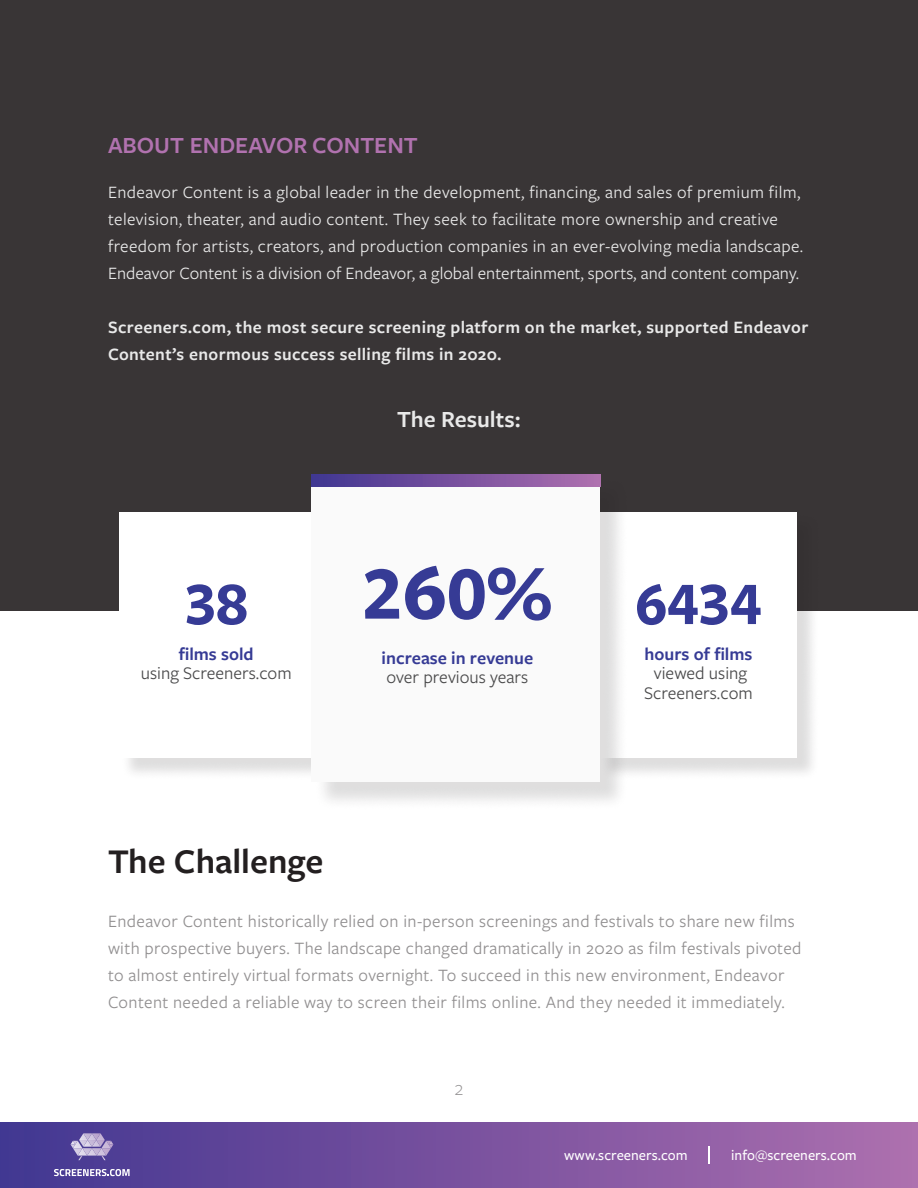
<style>
.page{position:relative;width:918px;height:1188px;background:#fff}
.page>*{position:absolute;margin:0;border:0;box-sizing:border-box;transform-origin:0 0}
.t1{font:700 78.9px "Freight Sans Pro";color:#363b95}
.t2{font:700 63px "Freight Sans Pro";color:#363b95}
.t3{font:600 36px "Freight Sans Pro";color:#231f20}
.t4{font:600 24px "Freight Sans Pro";color:#b172af}
.t5{font:600 24px "Freight Sans Pro";color:#e9e9e9}
.t6{font:300 21px "Freight Sans Pro";color:#918f90}
.t7{font:18.45px "Freight Sans Pro";color:#4a4a4b}
.t8{font:600 18.45px "Freight Sans Pro";color:#363b95}
.t9{font:18px/27px "Freight Sans Pro";letter-spacing:.02em;color:#e9e9e9}
.t10{font:18px/27px "Freight Sans Pro";letter-spacing:.02em;color:#918f90}
.t11{font:600 18px/27px "Freight Sans Pro";letter-spacing:.02em;color:#e9e9e9}
.t12{font:500 15px "Freight Sans Pro";color:#fff}
</style>
<div class="page">
<div style="left:0;top:0;width:918px;height:610px;background:#393536"></div>
<div style="left:0;top:1122px;width:918px;height:66px;background:linear-gradient(to right,#423691,#ae6eae)"></div>
<svg style="left:708px;top:1146px;width:2px;height:17px"></svg>
<svg style="left:71px;top:1133px;width:42px;height:27px"></svg>
<svg style="left:54px;top:1169px;width:76px;height:7px"></svg>
<div style="left:121px;top:514px;width:217px;height:266px;background:#231f20;opacity:.15"></div>
<div style="left:119px;top:512px;width:197px;height:246px;background:#fff"></div>
<div style="left:600px;top:514px;width:220px;height:266px;background:#231f20;opacity:.15"></div>
<div style="left:598px;top:512px;width:199px;height:246px;background:#fff"></div>
<div style="left:314px;top:478px;width:315px;height:332px;background:#231f20;opacity:.15"></div>
<div style="left:311px;top:475px;width:289px;height:307px;background:#fafafa"></div>
<svg style="left:311px;top:475px;width:289px;height:12px;background:#77529f"></svg>
<p class="t4" style="left:108px;top:128px;width:311px">ABOUT ENDEAVOR CONTENT</p>
<p class="t9" style="left:108px;top:177px;width:697px">Endeavor Content is a global leader in the development, financing, and sales of premium film, television, theater, and audio content. They seek to facilitate more ownership and creative freedom for artists, creators, and production companies in an ever-evolving media landscape.<br>Endeavor Content is a division of Endeavor, a global entertainment, sports, and content company.</p>
<p class="t11" style="left:108px;top:312px;width:702px">Screeners.com, the most secure screening platform on the market, supported Endeavor<br>Content’s enormous success selling films in 2020.</p>
<p class="t2" style="left:185px;top:560px;width:64px">38</p>
<p class="t8" style="left:179px;top:641px;width:76px">films sold</p>
<p class="t7" style="left:141px;top:661px;width:152px">using Screeners.com</p>
<p class="t5" style="left:397px;top:403px;width:125px">The Results:</p>
<p class="t1" style="left:363px;top:539px;width:191px">260%</p>
<p class="t8" style="left:382px;top:645px;width:153px">increase in revenue</p>
<p class="t7" style="left:387px;top:665px;width:143px">over previous years</p>
<p class="t2" style="left:636px;top:560px;width:127px">6434</p>
<p class="t8" style="left:644px;top:641px;width:110px">hours of films</p>
<p class="t7" style="left:654px;top:661px;width:95px">viewed using</p>
<p class="t7" style="left:644px;top:680px;width:110px">Screeners.com</p>
<p class="t3" style="left:108px;top:837px;width:217px">The Challenge</p>
<p class="t10" style="left:108px;top:907px;width:695px">Endeavor Content historically relied on in-person screenings and festivals to share new films with prospective buyers. The landscape changed dramatically in 2020 as film festivals pivoted to almost entirely virtual formats overnight. To succeed in this new environment, Endeavor Content needed a reliable way to screen their films online. And they needed it immediately.</p>
<p class="t6" style="left:455px;top:1074px;width:10px">2</p>
<p class="t12" style="left:564px;top:1145px;width:125px">www.screeners.com</p>
<p class="t12" style="left:731px;top:1145px;width:127px">info@screeners.com</p>
</div>
